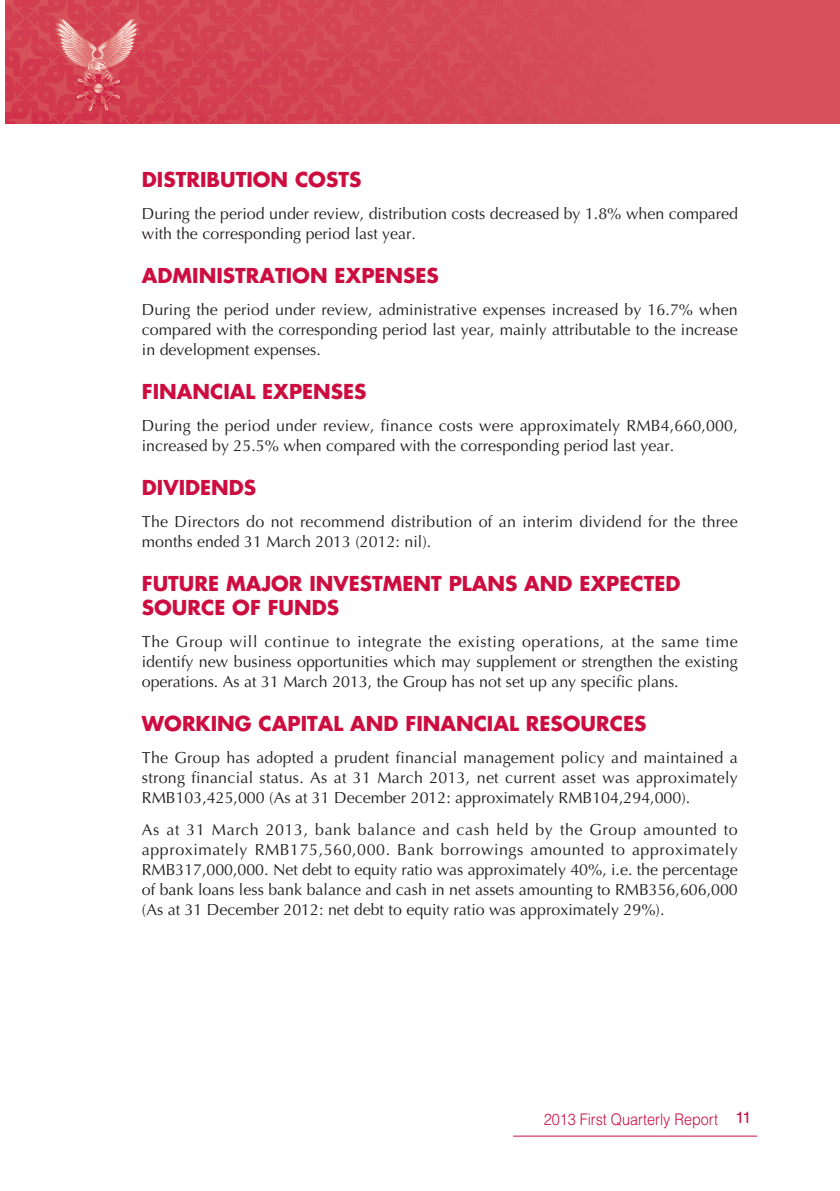
<style>
.page{position:relative;width:840px;height:1191px;background:#fff}
.page>*{position:absolute;margin:0;border:0;box-sizing:border-box;transform-origin:0 0}
.t1{font:700 20px/24px "Futura Std";color:#cd0d40}
.t2{font:16px/20px "Optima LT Std";color:#231f20;text-align:justify}
.t3{font:300 16px "Helvetica LT Std";color:#cd0d40;scale:.9 1}
.s1{font-weight:400}
</style>
<div class="page">
<img style="left:6px;top:0;width:833px;height:123px">
<hr style="left:513px;top:1135px;width:243px;height:1px;background:#cd0d40">
<p class="t1" style="left:142px;top:167px;width:221px">DISTRIBUTION COSTS</p>
<p class="t2" style="left:142px;top:203px;width:597px">During the period under review, distribution costs decreased by 1.8% when compared with the corresponding period last year.</p>
<p class="t1" style="left:142px;top:263px;width:298px">ADMINISTRATION EXPENSES</p>
<p class="t2" style="left:142px;top:299px;width:597px">During the period under review, administrative expenses increased by 16.7% when compared with the corresponding period last year, mainly attributable to the increase in development expenses.</p>
<p class="t1" style="left:142px;top:379px;width:226px">FINANCIAL EXPENSES</p>
<p class="t2" style="left:142px;top:415px;width:597px">During the period under review, finance costs were approximately RMB4,660,000, increased by 25.5% when compared with the corresponding period last year.</p>
<p class="t1" style="left:142px;top:475px;width:116px">DIVIDENDS</p>
<p class="t2" style="left:142px;top:511px;width:597px">The Directors do not recommend distribution of an interim dividend for the three months ended 31 March 2013 (2012: nil).</p>
<p class="t1" style="left:142px;top:571px;width:540px">FUTURE MAJOR INVESTMENT PLANS AND EXPECTED<br>SOURCE OF FUNDS</p>
<p class="t2" style="left:142px;top:631px;width:597px">The Group will continue to integrate the existing operations, at the same time identify new business opportunities which may supplement or strengthen the existing operations. As at 31 March 2013, the Group has not set up any specific plans.</p>
<p class="t1" style="left:142px;top:711px;width:505px">WORKING CAPITAL AND FINANCIAL RESOURCES</p>
<p class="t2" style="left:142px;top:747px;width:597px">The Group has adopted a prudent financial management policy and maintained a strong financial status. As at 31 March 2013, net current asset was approximately RMB103,425,000 (As at 31 December 2012: approximately RMB104,294,000).</p>
<p class="t2" style="left:142px;top:819px;width:597px">As at 31 March 2013, bank balance and cash held by the Group amounted to approximately RMB175,560,000. Bank borrowings amounted to approximately RMB317,000,000. Net debt to equity ratio was approximately 40%, i.e. the percentage of bank loans less bank balance and cash in net assets amounting to RMB356,606,000 (As at 31 December 2012: net debt to equity ratio was approximately 29%).</p>
<p class="t3" style="left:543px;top:1109px;width:232px">2013 First Quarterly Report <span class="s1">11</span></p>
</div>
